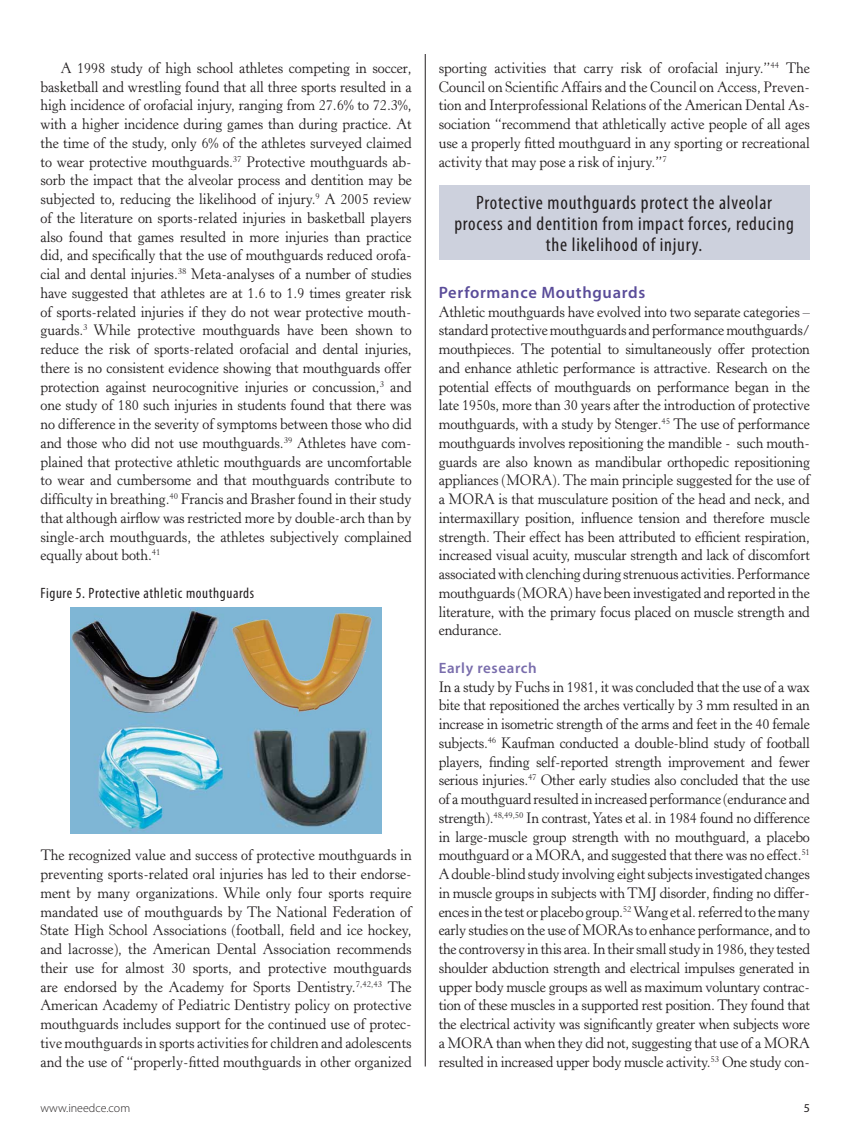
<style>
.page{position:relative;width:864px;height:1134px;background:#fff}
.page>*{position:absolute;margin:0;border:0;box-sizing:border-box;transform-origin:0 0}
.t1{font:condensed 19.5px/21px "Myriad Pro";letter-spacing:.04em;color:#231f20;text-align:center}
.t2{font:600 16.5px "Myriad Pro";letter-spacing:.04em;color:#5a4c99}
.t3{font:15px/18.8px "Horley Old Style MT Std";letter-spacing:-.005em;color:#231f20;text-align:justify;scale:.95 1}
.t4{font:condensed 15px "Myriad Pro";letter-spacing:.04em;color:#231f20}
.t5{font:600 15px "Myriad Pro";letter-spacing:.04em;color:#796dac}
.t6{font:300 12px "Myriad Pro";color:#231f20}
.t7{font:12px "Myriad Pro";color:#231f20}
</style>
<div class="page">
<hr style="left:425px;top:54px;width:1px;height:1012px;background:#231f20">
<img style="left:70px;top:608px;width:312px;height:112px">
<img style="left:226px;top:718px;width:156px;height:116px">
<img style="left:70px;top:720px;width:159px;height:114px">
<div style="left:439px;top:185px;width:370px;height:75px;background:#cdd1dd"></div>
<p class="t3" style="left:40px;top:59px;width:392px;text-indent:20px">A 1998 study of high school athletes competing in soccer, basketball and wrestling found that all three sports resulted in a high incidence of orofacial injury, ranging from 27.6% to 72.3%, with a higher incidence during games than during practice. At the time of the study, only 6% of the athletes surveyed claimed to wear protective mouthguards.<sup>37</sup> Protective mouthguards ab&shy;sorb the impact that the alveolar process and dentition may be subjected to, reducing the likelihood of injury.<sup>9</sup> A 2005 review of the literature on sports-related injuries in basketball players also found that games resulted in more injuries than practice did, and specifically that the use of mouthguards reduced orofa&shy;cial and dental injuries.<sup>38</sup> Meta-analyses of a number of studies have suggested that athletes are at 1.6 to 1.9 times greater risk of sports-related injuries if they do not wear protective mouth&shy;guards.<sup>3</sup> While protective mouthguards have been shown to reduce the risk of sports-related orofacial and dental injuries, there is no consistent evidence showing that mouthguards offer protection against neurocognitive injuries or concussion,<sup>3</sup> and one study of 180 such injuries in students found that there was no difference in the severity of symptoms between those who did and those who did not use mouthguards.<sup>39</sup> Athletes have com&shy;plained that protective athletic mouthguards are uncomfortable to wear and cumbersome and that mouthguards contribute to difficulty in breathing.<sup>40</sup> Francis and Brasher found in their study that although airflow was restricted more by double-arch than by single-arch mouthguards, the athletes subjectively complained equally about both.<sup>41</sup></p>
<p class="t4" style="left:40px;top:584px;width:215px">Figure 5. Protective athletic mouthguards</p>
<p class="t3" style="left:40px;top:846px;width:392px">The recognized value and success of protective mouthguards in preventing sports-related oral injuries has led to their endorse&shy;ment by many organizations. While only four sports require mandated use of mouthguards by The National Federation of State High School Associations (football, field and ice hockey, and lacrosse), the American Dental Association recommends their use for almost 30 sports, and protective mouthguards are endorsed by the Academy for Sports Dentistry.<sup>7,42,43</sup> The American Academy of Pediatric Dentistry policy on protective mouthguards includes support for the continued use of protec&shy;tive mouthguards in sports activities for children and adolescents and the use of “properly-fitted mouthguards in other organized</p>
<p class="t3" style="left:439px;top:59px;width:392px">sporting activities that carry risk of orofacial injury.”<sup>44</sup> The Council on Scientific Affairs and the Council on Access, Preven&shy;tion and Interprofessional Relations of the American Dental As&shy;sociation “recommend that athletically active people of all ages use a properly fitted mouthguard in any sporting or recreational activity that may pose a risk of injury.”<sup>7</sup></p>
<h1 class="t1" style="left:454px;top:192px;width:341px">Protective mouthguards protect the alveolar process and dentition from impact forces, reducing the likelihood of injury.</h1>
<p class="t2" style="left:439px;top:282px;width:208px">Performance Mouthguards</p>
<p class="t3" style="left:439px;top:302px;width:392px">Athletic mouthguards have evolved into two separate categories – standard protective mouthguards and performance mouthguards/ mouthpieces. The potential to simultaneously offer protection and enhance athletic performance is attractive. Research on the potential effects of mouthguards on performance began in the late 1950s, more than 30 years after the introduction of protective mouthguards, with a study by Stenger.<sup>45</sup> The use of performance mouthguards involves repositioning the mandible - such mouth&shy;guards are also known as mandibular orthopedic repositioning appliances (MORA). The main principle suggested for the use of a MORA is that musculature position of the head and neck, and intermaxillary position, influence tension and therefore muscle strength. Their effect has been attributed to efficient respiration, increased visual acuity, muscular strength and lack of discomfort associated with clenching during strenuous activities. Performance mouthguards (MORA) have been investigated and reported in the literature, with the primary focus placed on muscle strength and endurance.</p>
<p class="t5" style="left:439px;top:658px;width:100px">Early research</p>
<p class="t3" style="left:439px;top:677px;width:392px">In a study by Fuchs in 1981, it was concluded that the use of a wax bite that repositioned the arches vertically by 3 mm resulted in an increase in isometric strength of the arms and feet in the 40 female subjects.<sup>46</sup> Kaufman conducted a double-blind study of football players, finding self-reported strength improvement and fewer serious injuries.<sup>47</sup> Other early studies also concluded that the use of a mouthguard resulted in increased performance (endurance and strength).<sup>48,49,50</sup> In contrast, Yates et al. in 1984 found no difference in large-muscle group strength with no mouthguard, a placebo mouthguard or a MORA, and suggested that there was no effect.<sup>51<br></sup>A double-blind study involving eight subjects investigated changes in muscle groups in subjects with TMJ disorder, finding no differ&shy;ences in the test or placebo group.<sup>52</sup> Wang et al. referred to the many early studies on the use of MORAs to enhance performance, and to the controversy in this area. In their small study in 1986, they tested shoulder abduction strength and electrical impulses generated in upper body muscle groups as well as maximum voluntary contrac&shy;tion of these muscles in a supported rest position. They found that the electrical activity was significantly greater when subjects wore a MORA than when they did not, suggesting that use of a MORA resulted in increased upper body muscle activity.<sup>53</sup> One study con-</p>
<p class="t6" style="left:40px;top:1100px;width:91px">www.ineedce.com</p>
<p class="t7" style="left:804px;top:1100px;width:8px">5</p>
</div>
